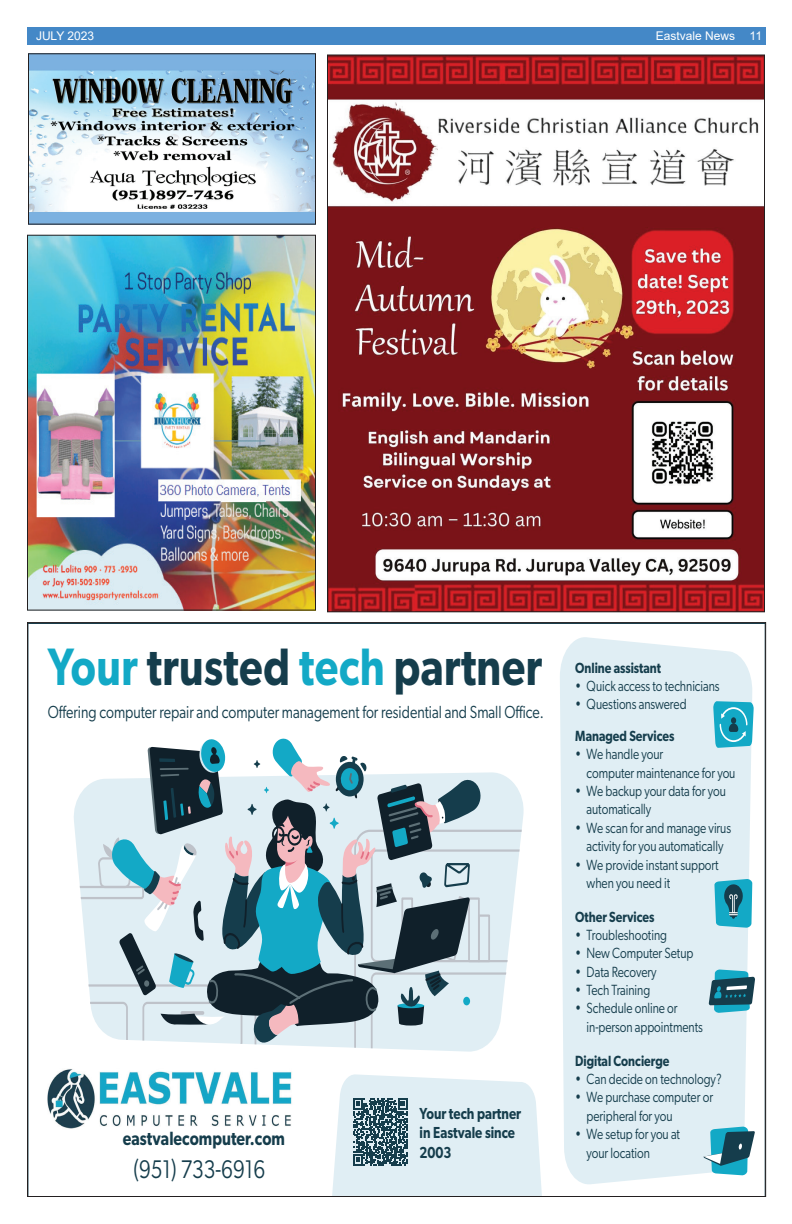
<style>
.page{position:relative;width:792px;height:1224px;background:#fff}
.page>*{position:absolute;margin:0;border:0;box-sizing:border-box;transform-origin:0 0}
.t1{font:600 52.8px "Gibson";letter-spacing:.01em;color:#153d4c;scale:.8 1}
.t2{font:25.6px "Gibson";color:#153d4c;scale:.8 1}
.t3{font:600 19.2px "Gibson";letter-spacing:.005em;color:#153d4c;scale:.8 1}
.t4{font:17.6px "Gibson";color:#153d4c;scale:.8 1}
.t5{font:600 16px/19.2px "Gibson";color:#153d4c;scale:.8 1}
.t6{font:14.8px/18.4px "Gibson";letter-spacing:-.005em;color:#153d4c;scale:.8 1}
.t7{font:600 14.8px "Gibson";color:#153d4c;scale:.8 1}
.t8{font:12px "Arial";color:#fff}
.s1{color:#13a9c6}
</style>
<div class="page">
<div style="left:27px;top:27px;width:739px;height:18px;background:#4488c7"></div>
<img style="left:30px;top:55px;width:284px;height:168px">
<div style="left:28px;top:53px;width:288px;height:172px;border:1px solid #231f20"></div>
<svg style="left:47px;top:637px;width:706px;height:548px"></svg>
<svg style="left:75px;top:737px;width:451px;height:315px"></svg>
<svg style="left:713px;top:701px;width:41px;height:47px;background:#3ab1c9"></svg>
<svg style="left:714px;top:879px;width:38px;height:49px;background:#2e9db4"></svg>
<svg style="left:709px;top:969px;width:46px;height:44px;background:#458595"></svg>
<svg style="left:704px;top:1126px;width:51px;height:49px;background:#589bab"></svg>
<svg style="left:328px;top:1074px;width:217px;height:121px;background:#cedde3"></svg>
<img style="left:29px;top:237px;width:285px;height:372px">
<div style="left:27px;top:235px;width:289px;height:376px;border:1px solid #231f20"></div>
<img style="left:329px;top:56px;width:434px;height:554px">
<p class="t8" style="left:656px;top:27px;width:108px">Eastvale News 111</p>
<p class="t8" style="left:36px;top:28px;width:60px">JULY 2023</p>
<p class="t8" style="left:650px;top:28px;width:81px">Eastvale News</p>
<h1 class="t1" style="left:48px;top:636px;width:620px"><span class="s1">Your</span> trusted <span class="s1">tech</span> partner</h1>
<p class="t4" style="left:48px;top:701px;width:622px">Offering computer repair and computer management for residential and Small Office.</p>
<p class="t3" style="left:123px;top:1126px;width:204px">eastvalecomputer.com</p>
<h2 class="t2" style="left:134px;top:1154px;width:166px">(951) 733-6916</h2>
<p class="t5" style="left:420px;top:1104px;width:129px">Your tech partner in Eastvale since<br>2003</p>
<p class="t7" style="left:575px;top:659px;width:109px">Online assistant</p>
<p class="t6" style="left:575px;top:677px;width:182px">• Quick access to technicians</p>
<p class="t6" style="left:575px;top:695px;width:141px">• Questions answered</p>
<p class="t7" style="left:575px;top:727px;width:126px">Managed Services</p>
<p class="t6" style="left:587px;top:745px;width:188px;text-indent:-12px">• We handle your<br>computer maintenance for you</p>
<p class="t6" style="left:587px;top:781px;width:176px;text-indent:-12px">• We backup your data for you automatically</p>
<p class="t6" style="left:575px;top:818px;width:197px;text-align:center">• We scan for and manage virus activity for you automatically</p>
<p class="t6" style="left:587px;top:855px;width:167px;text-indent:-12px">• We provide instant support when you need it</p>
<p class="t7" style="left:575px;top:908px;width:101px">Other Services</p>
<p class="t6" style="left:575px;top:925px;width:116px">• Troubleshooting</p>
<p class="t6" style="left:575px;top:944px;width:149px">• New Computer Setup</p>
<p class="t6" style="left:575px;top:962px;width:103px">• Data Recovery</p>
<p class="t6" style="left:575px;top:981px;width:96px">• Tech Training</p>
<p class="t6" style="left:587px;top:999px;width:147px;text-indent:-12px">• Schedule online or in-person appointments</p>
<p class="t7" style="left:575px;top:1052px;width:119px">Digital Concierge</p>
<p class="t6" style="left:575px;top:1070px;width:185px">• Can decide on technology?</p>
<p class="t6" style="left:587px;top:1088px;width:160px;text-indent:-12px">• We purchase computer or peripheral for you</p>
<p class="t6" style="left:587px;top:1125px;width:118px;text-indent:-12px">• We setup for you at your location</p>
</div>
